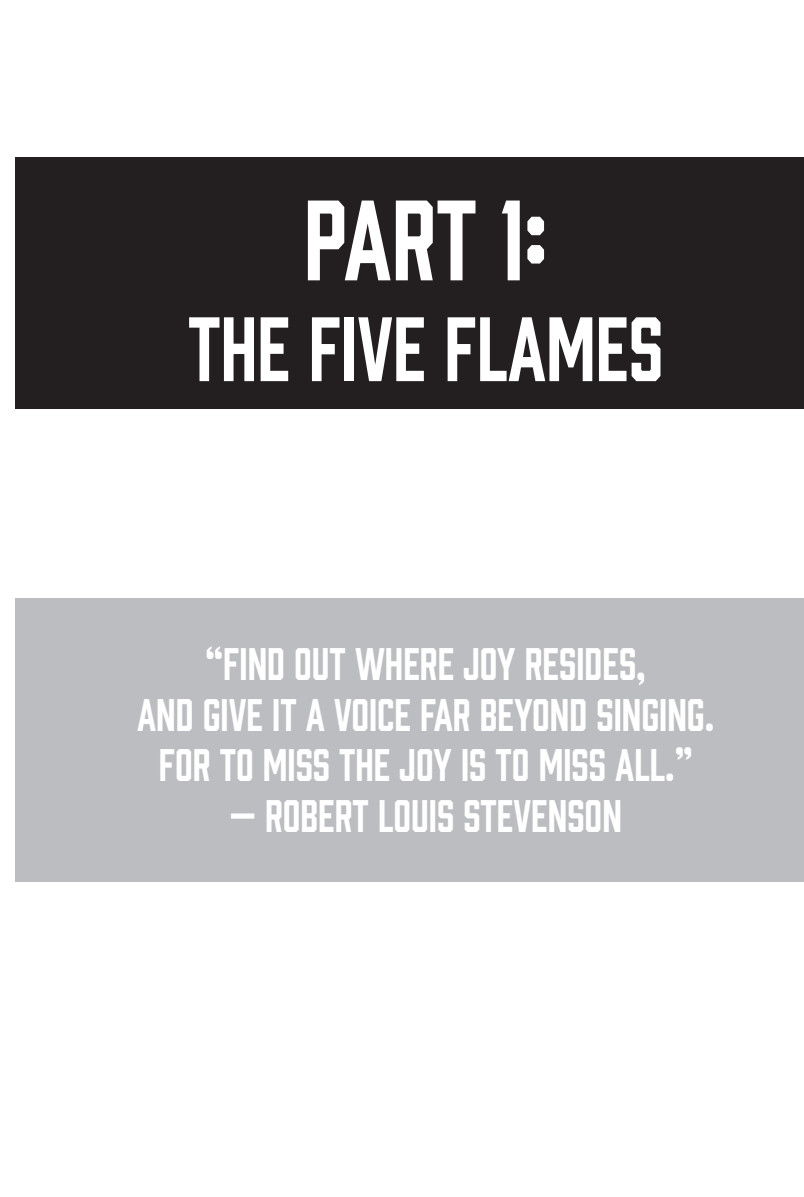
<style>
.page{position:relative;width:804px;height:1197px;background:#fff}
.page>*{position:absolute;margin:0;border:0;box-sizing:border-box;transform-origin:0 0}
.BookPartTitle{font:105px "Prohibition";color:#fff;scale:.9 1}
.BookPartTitle-2{font:84px "Prohibition";color:#fff;scale:.9 1}
.BookPartQuote{font:42px "Prohibition";color:#fff;scale:.9 1}
</style>
<div class="page">
<div style="left:16px;top:598px;width:787px;height:284px;background:#bcbdc0"></div>
<div style="left:16px;top:158px;width:787px;height:252px;background:#231f20"></div>
<p class="BookPartTitle" style="left:303px;top:167px;width:272px">PART 1:</p>
<p class="BookPartTitle-2" style="left:188px;top:291px;width:529px">THE FIVE FLAMES</p>
<p class="BookPartQuote" style="left:205px;top:635px;width:490px">“FIND OUT WHERE JOY RESIDES,</p>
<p class="BookPartQuote" style="left:137px;top:686px;width:642px">AND GIVE IT A VOICE FAR BEYOND SINGING.</p>
<p class="BookPartQuote" style="left:159px;top:736px;width:594px">FOR TO MISS THE JOY IS TO MISS ALL.”</p>
<p class="BookPartQuote" style="left:229px;top:786px;width:437px">— ROBERT LOUIS STEVENSON</p>
</div>
